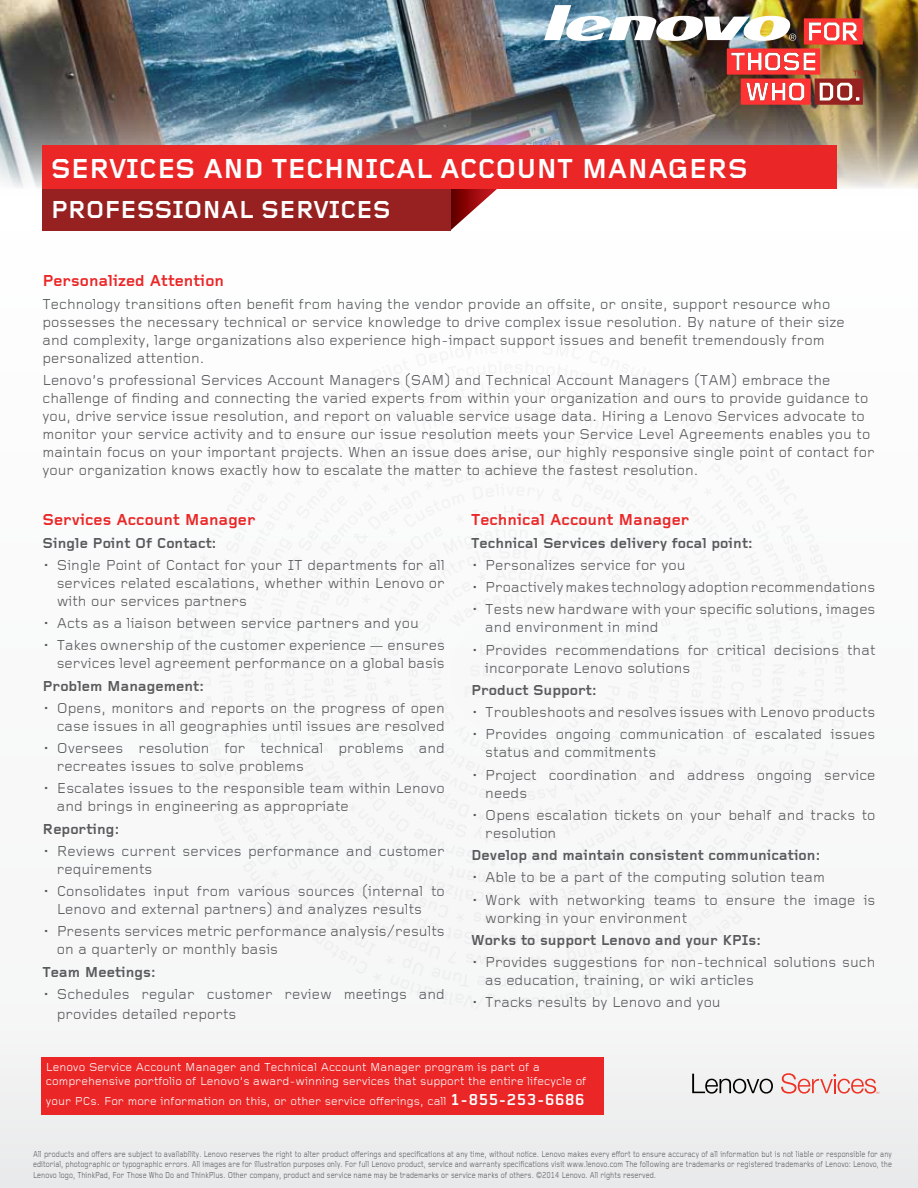
<style>
.page{position:relative;width:918px;height:1188px;background:#fff}
.page>*{position:absolute;margin:0;border:0;box-sizing:border-box;transform-origin:0 0}
.t1{font:700 28.5px "Foundry Gridnik";color:#fff}
.t2{font:700 25.5px "Foundry Gridnik";color:#fff}
.t3{font:700 16.5px "Foundry Gridnik";color:#eb2627}
.t4{font:15px/18px "Foundry Gridnik";color:#58595b}
.t5{font:700 15px "Foundry Gridnik";color:#58595b}
.t6{font:12px/14.4px "Foundry Gridnik";color:#fff}
.t7{font:9px/10.8px "Foundry Gridnik";color:#58595b;text-align:justify;scale:.8 1}
.s1{font-weight:700;font-size:16.5px}
</style>
<div class="page">
<div style="left:0;top:0;width:918px;height:1188px;background:linear-gradient(to right,#f3f3f4,#f4f5f5)"></div>
<img style="left:0;top:0;width:918px;height:189px">
<svg style="left:450px;top:189px;width:73px;height:42px"></svg>
<div style="left:42px;top:187px;width:408px;height:44px;background:#962120"></div>
<div style="left:42px;top:146px;width:795px;height:43px;background:#eb2627"></div>
<img style="left:544px;top:5px;width:319px;height:100px">
<svg style="left:692px;top:1078px;width:81px;height:16px"></svg>
<svg style="left:781px;top:1078px;width:98px;height:16px"></svg>
<div style="left:42px;top:1057px;width:562px;height:58px;background:#eb2627"></div>
<img style="left:67px;top:272px;width:851px;height:806px">
<h1 class="t1" style="left:51px;top:153px;width:699px">services and technical account managers</h1>
<h2 class="t2" style="left:51px;top:196px;width:341px">professional services</h2>
<p class="t3" style="left:43px;top:272px;width:183px">Personalized Attention</p>
<p class="t4" style="left:43px;top:295px;width:804px">Technology transitions often benefit from having the vendor provide an offsite, or onsite, support resource who possesses the necessary technical or service knowledge to drive complex issue resolution. By nature of their size and complexity, large organizations also experience high-impact support issues and benefit tremendously from personalized attention.</p>
<p class="t4" style="left:43px;top:372px;width:834px">Lenovo’s professional Services Account Managers (SAM) and Technical Account Managers (TAM) embrace the challenge of finding and connecting the varied experts from within your organization and ours to provide guidance to you, drive service issue resolution, and report on valuable service usage data. Hiring a Lenovo Services advocate to monitor your service activity and to ensure our issue resolution meets your Service Level Agreements enables you to maintain focus on your important projects. When an issue does arise, our highly responsive single point of contact for your organization knows exactly how to escalate the matter to achieve the fastest resolution.</p>
<p class="t3" style="left:43px;top:511px;width:215px">Services Account M anager</p>
<p class="t5" style="left:43px;top:534px;width:175px">Single Point Of Contact:</p>
<p class="t4" style="left:57px;top:557px;width:390px;text-align:justify;text-indent:-14px">• Single Point of Contact for your IT departments for all services related escalations, whether within Lenovo or with our services partners</p>
<p class="t4" style="left:43px;top:615px;width:378px">• Acts as a liaison between service partners and you</p>
<p class="t4" style="left:43px;top:637px;width:404px;text-align:right">• Takes ownership of the customer experience — ensures services level agreement performance on a global basis</p>
<p class="t5" style="left:43px;top:677px;width:163px">Problem M anagement:</p>
<p class="t4" style="left:43px;top:700px;width:404px;text-align:right">• Opens, monitors and reports on the progress of open case issues in all geographies until issues are resolved</p>
<p class="t4" style="left:57px;top:740px;width:390px;text-indent:-14px">• Oversees resolution for technical problems and recreates issues to solve problems</p>
<p class="t4" style="left:57px;top:780px;width:390px;text-indent:-14px">• Escalates issues to the responsible team within Lenovo and brings in engineering as appropriate</p>
<p class="t5" style="left:43px;top:820px;width:78px">Reporting:</p>
<p class="t4" style="left:57px;top:843px;width:390px;text-indent:-14px">• Reviews current services performance and customer requirements</p>
<p class="t4" style="left:43px;top:883px;width:404px;text-align:center">• Consolidates input from various sources (internal to<br>Lenovo and external partners) and analyzes results</p>
<p class="t4" style="left:57px;top:923px;width:390px;text-indent:-14px">• Presents services metric performance analysis/results on a quarterly or monthly basis</p>
<p class="t5" style="left:43px;top:963px;width:115px">Team M eetings:</p>
<p class="t4" style="left:57px;top:985px;width:390px;line-height:19.8px;text-indent:-14px">• Schedules regular customer review meetings and provides detailed reports</p>
<p class="t3" style="left:471px;top:511px;width:220px">Technical Account M anager</p>
<p class="t5" style="left:471px;top:534px;width:283px">Technical Services delivery focal point:</p>
<p class="t4" style="left:471px;top:557px;width:216px">• Personalizes service for you</p>
<p class="t4" style="left:471px;top:579px;width:406px">• Proactively makes technology adoption recommendations</p>
<p class="t4" style="left:485px;top:601px;width:392px;text-indent:-14px">• Tests new hardware with your specific solutions, images and environment in mind</p>
<p class="t4" style="left:485px;top:641px;width:392px;text-indent:-14px">• Provides recommendations for critical decisions that incorporate Lenovo solutions</p>
<p class="t5" style="left:471px;top:682px;width:127px">Product Support:</p>
<p class="t4" style="left:471px;top:704px;width:406px">• Troubleshoots and resolves issues with Lenovo products</p>
<p class="t4" style="left:485px;top:726px;width:392px;text-indent:-14px">• Provides ongoing communication of escalated issues status and commitments</p>
<p class="t4" style="left:485px;top:766px;width:392px;text-indent:-14px">• Project coordination and address ongoing service needs</p>
<p class="t4" style="left:485px;top:807px;width:392px;text-indent:-14px">• Opens escalation tickets on your behalf and tracks to resolution</p>
<p class="t5" style="left:471px;top:847px;width:351px">Develop and maintain consistent communication:</p>
<p class="t4" style="left:471px;top:869px;width:355px">• Able to be a part of the computing solution team</p>
<p class="t4" style="left:485px;top:891px;width:392px;text-indent:-14px">• Work with networking teams to ensure the image is working in your environment</p>
<p class="t5" style="left:471px;top:932px;width:291px">Works to support Lenovo and your KPIs:</p>
<p class="t4" style="left:485px;top:954px;width:392px;text-indent:-14px">• Provides suggestions for non-technical solutions such as education, training, or wiki articles</p>
<p class="t4" style="left:471px;top:994px;width:251px">• Tracks results by Lenovo and you</p>
<p class="t6" style="left:46px;top:1060px;width:542px">Lenovo Service Account Manager and Technical Account Manager program is part of a comprehensive portfolio of Lenovo’s award-winning services that support the entire lifecycle of</p>
<p class="t6" style="left:46px;top:1094px;width:540px">your PCs. For more information on this, or other service offerings, call <span class="s1">1-855-253-6686</span></p>
<p class="t7" style="left:33px;top:1149px;width:1075px">All products and offers are subject to availability. Lenovo reserves the right to alter product offerings and specifications at any time, without notice. Lenovo makes every effort to ensure accuracy of all information but is not liable or responsible for any editorial, photographic or typographic errors. All images are for illustration purposes only. For full Lenovo product, service and warranty specifications visit www.lenovo.com The following are trademarks or registered trademarks of Lenovo: Lenovo, the Lenovo logo, ThinkPad, For Those Who Do and ThinkPlus. Other company, product and service name may be trademarks or service marks of others. ©2014 Lenovo. All rights reserved.</p>
</div>
